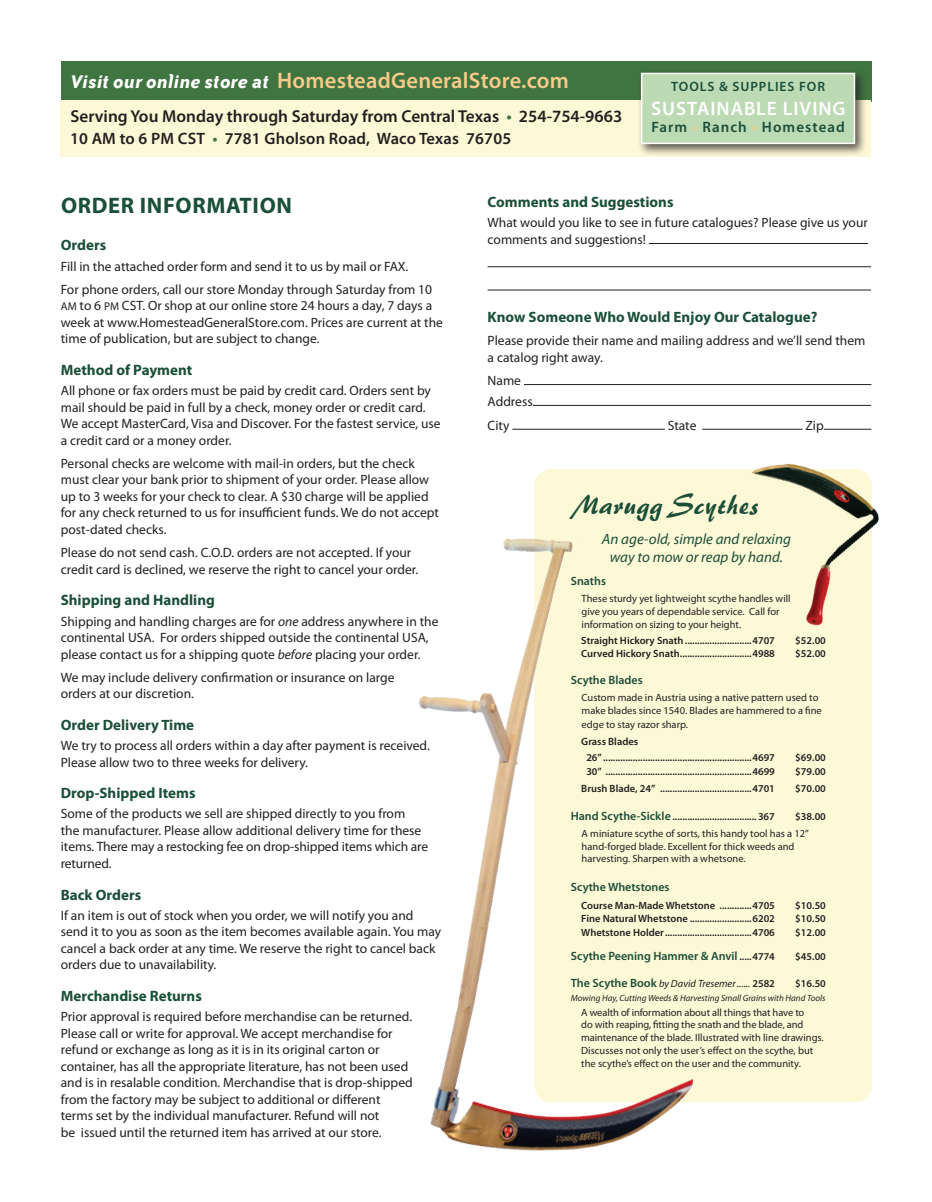
<style>
.page{position:relative;width:932px;height:1202px;background:#fff}
.page>*{position:absolute;margin:0;border:0;box-sizing:border-box;transform-origin:0 0}
.t1{font:27px "Brush 445 BT";letter-spacing:.02em;color:#1b4e39}
.t2{font:600 22.5px "Myriad Pro";letter-spacing:.01em;color:#f9cb89}
.t3{font:700 22.5px "Myriad Pro";letter-spacing:.03em;color:#1a4f39}
.t4{font:600 19.5px "Myriad Pro";letter-spacing:.05em;color:#fff}
.t5{font:600 17.25px "Myriad Pro";color:#231f20}
.t6{font:600 16.5px "Myriad Pro";letter-spacing:.01em;color:#231f20}
.t7{font:700 15px "Myriad Pro";color:#1a4f39}
.t8{font:italic 15px/18px "Myriad Pro";color:#1b4e39;text-align:center}
.t9{font:600 15px "Myriad Pro";letter-spacing:.07em;color:#1a4f39}
.t10{font:13.5px/16.5px "Myriad Pro";color:#231f20}
.t11{font:600 13.5px "Myriad Pro";letter-spacing:.07em;color:#1a4f39}
.t12{font:600 12px "Myriad Pro";color:#1b4e39}
.t13{font:10.5px/12.8px "Myriad Pro";color:#231f20}
.t14{font:600 10.5px/15.6px "Myriad Pro";color:#231f20}
.t15{font:italic 10.5px "Myriad Pro";color:#231f20}
.t16{font:italic 9px "Myriad Pro";color:#231f20}
.s1{font-family:"Bailey Sans ITC";font-weight:700;font-style:italic;font-size:21px;color:#fff}
.s2{color:#407441}
.s3{color:#f9cb89}
.s4{font-size:11.25px}
.s5{font-style:inherit}
.s6{font-style:italic}
.s7{font-size:12px;color:#1b4e39}
.s8{font-weight:600}
.s9{font-size:10.5px;color:#231f20}
.s10{font-weight:600;font-style:normal;font-size:12px;color:#1b4e39}
.s11{font-weight:600;font-style:normal}
</style>
<div class="page">
<div style="left:534px;top:469px;width:338px;height:633px;background:#fdf8d6;border-radius:18px"></div>
<hr style="left:648px;top:243px;width:219px;height:1px;background:#231f20">
<hr style="left:487px;top:266px;width:384px;height:1px;background:#231f20">
<hr style="left:487px;top:290px;width:384px;height:1px;background:#231f20">
<hr style="left:524px;top:384px;width:347px;height:1px;background:#231f20">
<hr style="left:532px;top:405px;width:339px;height:1px;background:#231f20">
<hr style="left:512px;top:429px;width:153px;height:1px;background:#231f20">
<hr style="left:702px;top:429px;width:100px;height:1px;background:#231f20">
<div style="left:61px;top:61px;width:810px;height:41px;background:#407441"></div>
<div style="left:61px;top:101px;width:810px;height:56px;background:#fdf8d6"></div>
<div style="left:637px;top:69px;width:230px;height:87px;background:#231f20;opacity:.75"></div>
<div style="left:641px;top:73px;width:214px;height:71px;background:#bcdab4;border:2px solid #fff"></div>
<img style="left:418px;top:469px;width:428px;height:682px">
<img style="left:719px;top:428px;width:160px;height:241px">
<p class="t2" style="left:71px;top:66px;width:499px"><span class="s1">Visit our online store at</span> HomesteadGeneralStore.com</p>
<p class="t11" style="left:671px;top:78px;width:155px">TOOLS &amp; SUPPLIES FOR</p>
<p class="t4" style="left:651px;top:96px;width:196px">SUSTAINABLE LIVING</p>
<p class="t5" style="left:70px;top:106px;width:553px">Serving You Monday through Saturday from Central Texas <span class="s2">•</span> 254-754-9663</p>
<p class="t9" style="left:651px;top:118px;width:195px">Farm <span class="s3">•</span> Ranch <span class="s3">•</span> Homestead</p>
<p class="t6" style="left:70px;top:128px;width:442px">10 AM to 6 PM CST <span class="s2">•</span> 7781 Gholson Road, Waco Texas 76705</p>
<p class="t3" style="left:61px;top:190px;width:132px">ORDER Inform</p>
<p class="t3" style="left:226px;top:190px;width:67px">atio n</p>
<p class="t7" style="left:61px;top:235px;width:47px">Orders</p>
<p class="t10" style="left:61px;top:254px;width:373px;line-height:23.2px">Fill in the attached order form and send it to us by mail or FAX.<br>For phone orders, call our store Monday through Saturday from 10</p>
<p class="t10" style="left:61px;top:297px;width:384px"><span class="s4">AM</span> to 6 <span class="s4">PM</span> <span class="s5">CST</span>. Or shop at our online store 24 hours a day, 7 days a week at www.HomesteadGeneralStore.com. Prices are current at the time of publication, but are subject to change.</p>
<p class="t7" style="left:61px;top:360px;width:133px">Method of Payment</p>
<p class="t10" style="left:61px;top:382px;width:381px">All phone or fax orders must be paid by credit card. Orders sent by mail should be paid in full by a check, money order or credit card.<br>We accept MasterCard, Visa and Discover. For the fastest service, use a credit card or a money order.</p>
<p class="t10" style="left:61px;top:455px;width:380px">Personal checks are welcome with mail-in orders, but the check must clear your bank prior to shipment of your order. Please allow up to 3 weeks for your check to clear. A $30 charge will be applied for any check returned to us for insufficient funds. We do not accept post-dated checks.</p>
<p class="t10" style="left:61px;top:544px;width:359px">Please do not send cash. C.O.D. orders are not accepted. If your credit card is declined, we reserve the right to cancel your order.</p>
<p class="t7" style="left:61px;top:590px;width:156px">Shipping and Handling</p>
<p class="t10" style="left:61px;top:612px;width:379px">Shipping and handling charges are for <span class="s6">one</span> address anywhere in the continental USA. For orders shipped outside the continental USA, please contact us for a shipping quote <span class="s6">before</span> placing your order.</p>
<p class="t10" style="left:61px;top:669px;width:335px">We may include delivery confirmation or insurance on large orders at our discretion.</p>
<p class="t7" style="left:61px;top:715px;width:135px">Order Delivery Time</p>
<p class="t10" style="left:61px;top:737px;width:370px">We try to process all orders within a day after payment is received.<br>Please allow two to three weeks for delivery.</p>
<p class="t7" style="left:61px;top:783px;width:136px">Drop-Shipped Items</p>
<p class="t10" style="left:61px;top:805px;width:369px">Some of the products we sell are shipped directly to you from<br>the manufacturer. Please allow additional delivery time for these items. There may a restocking fee on drop-shipped items which are returned.</p>
<p class="t7" style="left:61px;top:884px;width:82px">Back Orders</p>
<p class="t10" style="left:61px;top:906px;width:382px">If an item is out of stock when you order, we will notify you and send it to you as soon as the item becomes available again. You may cancel a back order at any time. We reserve the right to cancel back orders due to unavailability.</p>
<p class="t7" style="left:61px;top:986px;width:143px">Merchandise Returns</p>
<p class="t10" style="left:61px;top:1008px;width:353px">Prior approval is required before merchandise can be returned.<br>Please call or write for approval. We accept merchandise for refund or exchange as long as it is in its original carton or container, has all the appropriate literature, has not been used and is in resalable condition. Merchandise that is drop-shipped from the factory may be subject to additional or different terms set by the individual manufacturer. Refund will not<br>be issued until the returned item has arrived at our store.</p>
<p class="t7" style="left:487px;top:192px;width:187px">Comments and Suggestions</p>
<p class="t10" style="left:487px;top:214px;width:382px">What would you like to see in future catalogues? Please give us your comments and suggestions!</p>
<p class="t7" style="left:487px;top:307px;width:331px">Know Someone Who Would Enjoy Our Catalogue?</p>
<p class="t10" style="left:487px;top:332px;width:379px">Please provide their name and mailing address and we’ll send them a catalog right away.</p>
<p class="t10" style="left:487px;top:370px;width:47px;line-height:20.9px">Name<br>Address</p>
<p class="t10" style="left:487px;top:416px;width:23px">City</p>
<p class="t10" style="left:667px;top:416px;width:30px">State</p>
<p class="t10" style="left:805px;top:416px;width:20px">Zip</p>
<p class="t1" style="left:575px;top:488px;width:186px">Marugg Scythes</p>
<p class="t8" style="left:602px;top:529px;width:190px">An age-old, simple and relaxing way to mow or reap by hand.</p>
<p class="t12" style="left:571px;top:573px;width:37px">Snaths</p>
<p class="t13" style="left:581px;top:591px;width:211px;line-height:13.2px">These sturdy yet lightweight scythe handles will give you years of dependable service. Call for information on sizing to your height.</p>
<p class="t14" style="left:581px;top:632px;width:195px">Straight Hickory Snath...........................4707</p>
<p class="t14" style="left:795px;top:632px;width:32px">$52.00</p>
<p class="t14" style="left:581px;top:645px;width:195px">Curved Hickory Snath.............................4988</p>
<p class="t14" style="left:795px;top:645px;width:32px">$52.00</p>
<p class="t12" style="left:571px;top:672px;width:73px">Scythe Blades</p>
<p class="t13" style="left:581px;top:691px;width:242px;line-height:13.2px">Custom made in Austria using a native pattern used to make blades since 1540. Blades are hammered to a fine edge to stay razor sharp.</p>
<p class="t14" style="left:586px;top:733px;width:190px;text-indent:-5px">Grass Blades<br>26”............................................................4697</p>
<p class="t14" style="left:795px;top:749px;width:32px">$69.00</p>
<p class="t14" style="left:586px;top:763px;width:190px">30” ...........................................................4699</p>
<p class="t14" style="left:795px;top:763px;width:32px">$79.00</p>
<p class="t14" style="left:581px;top:780px;width:195px">Brush Blade, 24” .....................................4701</p>
<p class="t14" style="left:795px;top:780px;width:32px">$70.00</p>
<p class="t14" style="left:571px;top:808px;width:205px"><span class="s7">Hand Scythe-Sickle</span> ..................................367</p>
<p class="t13" style="left:581px;top:807px;width:246px;line-height:17.1px;text-indent:214px"><span class="s8">$38.00<br></span>A miniature scythe of sorts, this handy tool has a 12”</p>
<p class="t13" style="left:581px;top:839px;width:214px">hand-forged blade. Excellent for thick weeds and harvesting. Sharpen with a whetsone.</p>
<p class="t12" style="left:571px;top:879px;width:100px">Scythe Whetstones</p>
<p class="t14" style="left:581px;top:897px;width:195px">Course Man-Made Whetstone .............4705</p>
<p class="t14" style="left:795px;top:897px;width:32px">$10.50</p>
<p class="t14" style="left:581px;top:910px;width:195px">Fine Natural Whetstone .........................6202</p>
<p class="t14" style="left:795px;top:910px;width:32px">$10.50</p>
<p class="t14" style="left:581px;top:924px;width:195px">Whetstone Holder...................................4706</p>
<p class="t14" style="left:795px;top:924px;width:32px">$12.00</p>
<p class="t12" style="left:571px;top:948px;width:206px">Scythe Peening Hammer &amp; Anvil <span class="s9">.....4774</span></p>
<p class="t14" style="left:795px;top:948px;width:32px">$45.00</p>
<p class="t15" style="left:571px;top:977px;width:206px"><span class="s10">The Scythe Book</span> by David Tresemer...... <span class="s11">2582</span></p>
<p class="t14" style="left:795px;top:975px;width:32px">$16.50</p>
<p class="t16" style="left:571px;top:992px;width:256px">Mowing Hay, Cutting Weeds &amp; Harvesting Small Grains with Hand Tools</p>
<p class="t13" style="left:581px;top:1005px;width:244px">A wealth of information about all things that have to<br>do with reaping, fitting the snath and the blade, and maintenance of the blade. Illustrated with line drawings.<br>Discusses not only the user’s effect on the scythe, but the scythe’s effect on the user and the community.</p>
</div>
